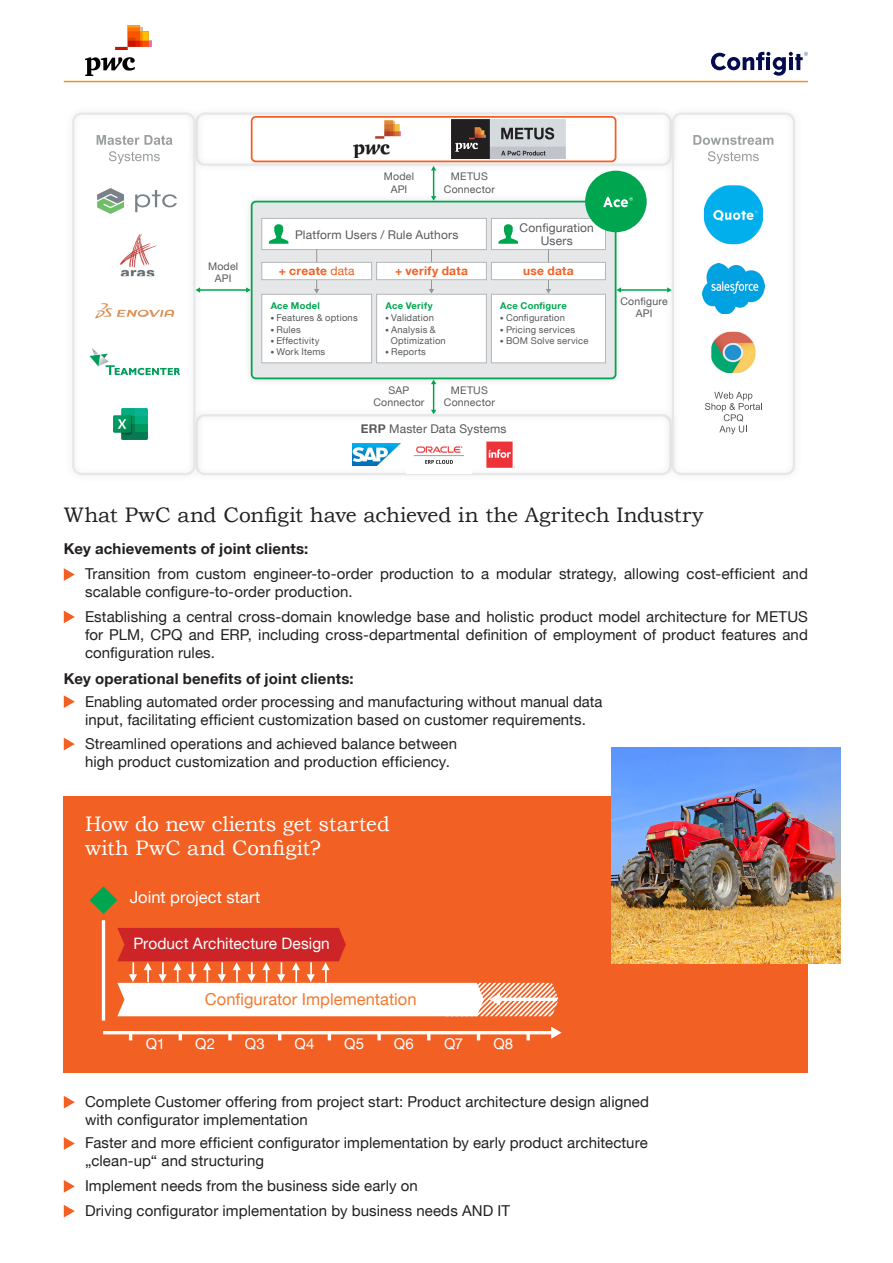
<style>
.page{position:relative;width:893px;height:1263px;background:#fff}
.page>*{position:absolute;margin:0;border:0;box-sizing:border-box;transform-origin:0 0}
.t1{font:21px "Bookman Old Style";color:#231f20}
.t2{font:21px/24px "Bookman Old Style";letter-spacing:-.01em;color:#fff}
.t3{font:16.5px "Helvetica Neue LT";color:#f4792d}
.t4{font:16.5px "Helvetica Neue LT";color:#fff}
.t5{font:15.75px "Helvetica Neue LT";letter-spacing:.005em;color:#fff}
.t6{font:15px/18px "Helvetica Neue LT";letter-spacing:.005em;color:#231f20}
.t7{font:700 15px "Helvetica Neue LT";letter-spacing:.015em;color:#231f20}
.t8{font:15px "Helvetica Neue LT";letter-spacing:.01em;color:#fff}
.t9{font:12px/13.5px "Helvetica Neue LT";letter-spacing:.015em;color:#57585a;text-align:center}
.t10{font:700 12px "Helvetica Neue LT";letter-spacing:.025em;color:#f26023}
.t11{font:10.5px/12.6px "Helvetica Neue LT";letter-spacing:.02em;color:#57585a;text-align:center}
.t12{font:9.3px/11.2px "Helvetica Neue LT";letter-spacing:.025em;color:#57585a}
.t13{font:700 9.3px "Helvetica Neue LT";letter-spacing:.03em;color:#00a54f}
.s1{font-weight:400}
.s2{font-family:"Acier BAT Text Solid"}
.s3{font-weight:700}
</style>
<div class="page">
<img style="left:85px;top:26px;width:66px;height:50px">
<svg style="left:711px;top:52px;width:97px;height:24px"></svg>
<hr style="left:64px;top:81px;width:744px;height:1px;background:#f68e26">
<svg style="left:64px;top:568px;width:11px;height:13px"></svg>
<svg style="left:64px;top:610px;width:11px;height:13px"></svg>
<svg style="left:64px;top:695px;width:11px;height:13px"></svg>
<svg style="left:64px;top:738px;width:11px;height:12px"></svg>
<div style="left:64px;top:796px;width:744px;height:277px;background:#f26023"></div>
<svg style="left:90px;top:886px;width:27px;height:28px"></svg>
<hr style="left:102px;top:920px;width:3px;height:100px;background:#fff">
<hr style="left:103px;top:1031px;width:451px;height:3px;background:#fff">
<svg style="left:551px;top:1027px;width:11px;height:12px"></svg>
<svg style="left:129px;top:1034px;width:3px;height:6px"></svg>
<svg style="left:179px;top:1034px;width:3px;height:6px"></svg>
<svg style="left:228px;top:1034px;width:4px;height:6px"></svg>
<svg style="left:278px;top:1034px;width:3px;height:6px"></svg>
<svg style="left:328px;top:1034px;width:3px;height:6px"></svg>
<svg style="left:377px;top:1034px;width:4px;height:6px"></svg>
<svg style="left:427px;top:1034px;width:3px;height:6px"></svg>
<svg style="left:477px;top:1034px;width:3px;height:6px"></svg>
<svg style="left:526px;top:1034px;width:4px;height:6px"></svg>
<svg style="left:117px;top:928px;width:441px;height:88px"></svg>
<img style="left:611px;top:747px;width:230px;height:216px">
<svg style="left:64px;top:1096px;width:11px;height:12px"></svg>
<svg style="left:64px;top:1137px;width:11px;height:13px"></svg>
<svg style="left:64px;top:1180px;width:11px;height:13px"></svg>
<svg style="left:64px;top:1205px;width:11px;height:12px"></svg>
<div style="left:195px;top:414px;width:477px;height:61px;border:2px solid #e6e7e9;border-radius:9px"></div>
<div style="left:195px;top:112px;width:477px;height:54px;border:2px solid #e6e7e9;border-radius:9px"></div>
<div style="left:251px;top:116px;width:365px;height:46px;border:2px solid #f26023;border-radius:4px"></div>
<div style="left:65px;top:105px;width:138px;height:378px;background:#fff"></div>
<div style="left:72px;top:112px;width:123px;height:363px;border:2px solid #e6e7e9;border-radius:9px"></div>
<div style="left:664px;top:105px;width:139px;height:378px;background:#fff"></div>
<div style="left:672px;top:112px;width:123px;height:363px;border:2px solid #e6e7e9;border-radius:9px"></div>
<div style="left:243px;top:193px;width:381px;height:194px;background:#231f20;opacity:.12"></div>
<div style="left:252px;top:202px;width:364px;height:176px;background:#e6e7e9;border-radius:4px"></div>
<div style="left:251px;top:201px;width:365px;height:178px;border:2px solid #00a54f;border-radius:4px"></div>
<svg style="left:261px;top:218px;width:345px;height:32px;background:#f0f6f3"></svg>
<hr style="left:316px;top:249px;width:1px;height:41px;background:#939598">
<hr style="left:548px;top:249px;width:1px;height:41px;background:#939598">
<svg style="left:261px;top:289px;width:345px;height:75px;background:#f9f9fa"></svg>
<hr style="left:431px;top:249px;width:1px;height:41px;background:#939598">
<svg style="left:261px;top:262px;width:345px;height:18px;background:#f6f6f6"></svg>
<div style="left:585px;top:171px;width:62px;height:61px;background:#00a54f;border-radius:50%"></div>
<svg style="left:603px;top:197px;width:30px;height:10px"></svg>
<svg style="left:246px;top:287px;width:5px;height:6px"></svg>
<hr style="left:199px;top:289px;width:48px;height:2px;background:#00a54f">
<svg style="left:195px;top:287px;width:5px;height:6px"></svg>
<svg style="left:667px;top:287px;width:5px;height:6px"></svg>
<hr style="left:620px;top:289px;width:48px;height:2px;background:#00a54f">
<svg style="left:616px;top:287px;width:5px;height:6px"></svg>
<svg style="left:431px;top:166px;width:5px;height:35px"></svg>
<svg style="left:431px;top:379px;width:5px;height:35px"></svg>
<img style="left:354px;top:120px;width:47px;height:38px">
<img style="left:452px;top:119px;width:113px;height:40px">
<img style="left:703px;top:264px;width:61px;height:50px">
<img style="left:711px;top:332px;width:45px;height:41px">
<svg style="left:705px;top:392px;width:57px;height:42px"></svg>
<img style="left:704px;top:185px;width:59px;height:59px">
<svg style="left:693px;top:135px;width:80px;height:10px"></svg>
<svg style="left:708px;top:151px;width:51px;height:13px"></svg>
<img style="left:119px;top:234px;width:38px;height:42px">
<img style="left:95px;top:303px;width:80px;height:16px">
<img style="left:97px;top:189px;width:79px;height:25px">
<svg style="left:97px;top:135px;width:75px;height:10px"></svg>
<svg style="left:109px;top:151px;width:51px;height:13px"></svg>
<img style="left:89px;top:348px;width:91px;height:28px">
<img style="left:113px;top:408px;width:34px;height:32px">
<img style="left:486px;top:441px;width:29px;height:27px">
<img style="left:352px;top:443px;width:48px;height:22px">
<img style="left:407px;top:446px;width:64px;height:27px">
<p class="t11" style="left:208px;top:259px;width:32px">Model<br>API</p>
<p class="t11" style="left:384px;top:170px;width:32px">Model<br>API</p>
<p class="t11" style="left:444px;top:170px;width:53px">METUS<br>Connector</p>
<p class="t9" style="left:295px;top:228px;width:165px">Platform Users / Rule Authors</p>
<p class="t9" style="left:520px;top:220px;width:76px">Configuration<br>Users</p>
<p class="t10" style="left:279px;top:264px;width:78px">+ create <span class="s1">data</span></p>
<p class="t10" style="left:523px;top:264px;width:52px">use data</p>
<p class="t13" style="left:271px;top:300px;width:51px">Ace Model</p>
<p class="t12" style="left:271px;top:312px;width:89px"><span class="s2">•</span> Features &amp; options</p>
<p class="t12" style="left:271px;top:324px;width:32px"><span class="s2">•</span> Rules</p>
<p class="t12" style="left:271px;top:335px;width:50px"><span class="s2">•</span> Effectivity</p>
<p class="t12" style="left:271px;top:346px;width:56px"><span class="s2">•</span> Work Items</p>
<p class="t10" style="left:395px;top:264px;width:74px">+ verify data</p>
<p class="t13" style="left:500px;top:300px;width:68px">Ace Configure</p>
<p class="t12" style="left:500px;top:312px;width:66px"><span class="s2">•</span> Configuration</p>
<p class="t12" style="left:500px;top:324px;width:76px"><span class="s2">•</span> Pricing services</p>
<p class="t12" style="left:500px;top:335px;width:90px"><span class="s2">•</span> BOM Solve service</p>
<p class="t13" style="left:385px;top:300px;width:49px">Ace Verify</p>
<p class="t12" style="left:385px;top:312px;width:50px"><span class="s2">•</span> Validation</p>
<p class="t12" style="left:391px;top:324px;width:57px;text-indent:-5px"><span class="s2">•</span> Analysis &amp;<br>Optimization</p>
<p class="t12" style="left:385px;top:346px;width:42px"><span class="s2">•</span> Reports</p>
<p class="t11" style="left:444px;top:383px;width:53px">METUS<br>Connector</p>
<p class="t9" style="left:361px;top:421px;width:147px"><span class="s3">ERP</span> Master Data Systems</p>
<p class="t11" style="left:373px;top:383px;width:53px">SAP<br>Connector</p>
<p class="t11" style="left:620px;top:294px;width:49px">Configure<br>API</p>
<h1 class="t1" style="left:64px;top:501px;width:641px">What PwC and Configit have achieved in the Agritech Industry</h1>
<p class="t7" style="left:64px;top:540px;width:246px">Key achievements of joint clients:</p>
<p class="t6" style="left:85px;top:565px;width:724px">Transition from custom engineer-to-order production to a modular strategy, allowing cost-efficient and scalable configure-to-order production.</p>
<p class="t6" style="left:85px;top:607px;width:724px;text-align:justify">Establishing a central cross-domain knowledge base and holistic product model architecture for METUS for PLM, CPQ and ERP, including cross-departmental definition of employment of product features and configuration rules.</p>
<p class="t7" style="left:64px;top:669px;width:291px">Key operational benefits of joint clients:</p>
<p class="t6" style="left:85px;top:692px;width:519px">Enabling automated order processing and manufacturing without manual data input, facilitating efficient customization based on customer requirements.</p>
<p class="t6" style="left:85px;top:734px;width:374px">Streamlined operations and achieved balance between high product customization and production efficiency.</p>
<h1 class="t2" style="left:85px;top:812px;width:306px">How do new clients get started with PwC and Configit?</h1>
<p class="t4" style="left:130px;top:888px;width:132px">Joint project start</p>
<p class="t5" style="left:133px;top:934px;width:198px">Product Architecture Design</p>
<p class="t3" style="left:205px;top:990px;width:213px">Configurator Implementation</p>
<p class="t8" style="left:146px;top:1035px;width:21px">Q1</p>
<p class="t8" style="left:195px;top:1035px;width:21px">Q2</p>
<p class="t8" style="left:245px;top:1035px;width:21px">Q3</p>
<p class="t8" style="left:295px;top:1035px;width:21px">Q4</p>
<p class="t8" style="left:344px;top:1035px;width:21px">Q5</p>
<p class="t8" style="left:394px;top:1035px;width:21px">Q6</p>
<p class="t8" style="left:444px;top:1035px;width:21px">Q7</p>
<p class="t8" style="left:493px;top:1035px;width:21px">Q8</p>
<p class="t6" style="left:85px;top:1092px;width:565px">Complete Customer offering from project start: Product architecture design aligned with configurator implementation</p>
<p class="t6" style="left:85px;top:1134px;width:564px">Faster and more efficient configurator implementation by early product architecture „clean-up“ and structuring</p>
<p class="t6" style="left:85px;top:1173px;width:427px;line-height:24.8px">Implement needs from the business side early on<br>Driving configurator implementation by business needs AND IT</p>
</div>
